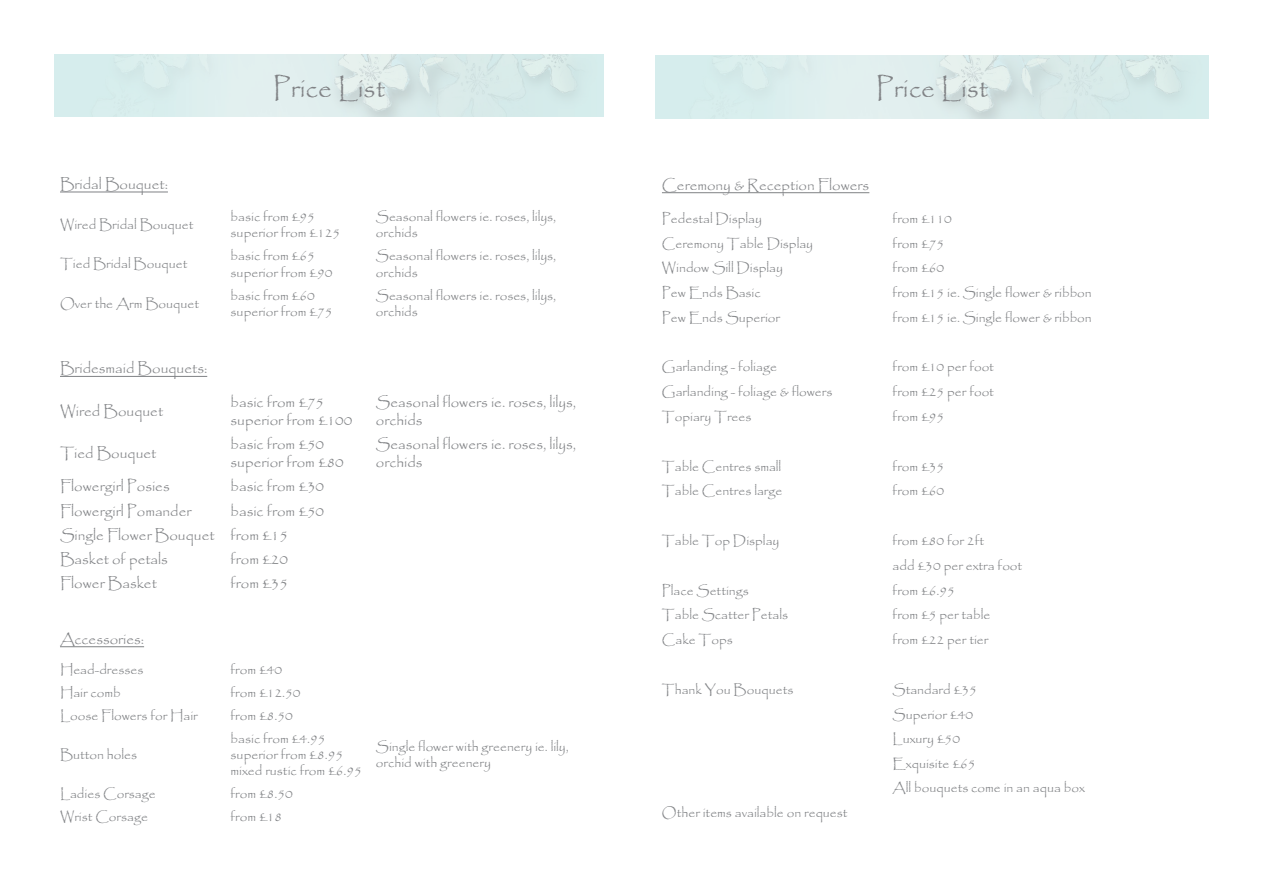
<style>
.page{position:relative;width:1263px;height:893px;background:#fff}
.page>*{position:absolute;margin:0;border:0;box-sizing:border-box;transform-origin:0 0}
.t1{font:27px "Papyrus";color:#808285}
.t2{font:15px/18px "Papyrus";color:#808285}
.t3{font:13.5px/16.2px "Papyrus";color:#808285}
</style>
<div class="page">
<img style="left:54px;top:54px;width:550px;height:63px">
<hr style="left:60px;top:192px;width:108px;height:1px;background:#808285">
<hr style="left:60px;top:376px;width:147px;height:1px;background:#808285">
<hr style="left:60px;top:646px;width:84px;height:1px;background:#808285">
<img style="left:656px;top:55px;width:553px;height:63px">
<hr style="left:662px;top:192px;width:207px;height:1px;background:#808285">
<p class="t1" style="left:273px;top:72px;width:114px">Price List</p>
<p class="t2" style="left:60px;top:175px;width:109px">Bridal Bouquet:</p>
<p class="t3" style="left:60px;top:216px;width:135px">Wired Bridal Bouquet</p>
<p class="t3" style="left:60px;top:256px;width:129px">Tied Bridal Bouquet</p>
<p class="t3" style="left:60px;top:295px;width:141px">Over the Arm Bouquet</p>
<p class="t2" style="left:60px;top:359px;width:149px">Bridesmaid Bouquets:</p>
<p class="t2" style="left:60px;top:402px;width:105px">Wired Bouquet</p>
<p class="t2" style="left:60px;top:444px;width:98px">Tied Bouquet</p>
<p class="t3" style="left:231px;top:208px;width:86px">basic from £95</p>
<p class="t3" style="left:231px;top:225px;width:111px">superior from £125</p>
<p class="t3" style="left:376px;top:208px;width:182px">Seasonal flowers ie. roses, lilys, orchids</p>
<p class="t3" style="left:231px;top:248px;width:86px">basic from £65</p>
<p class="t3" style="left:231px;top:264px;width:103px">superior from £90</p>
<p class="t3" style="left:376px;top:248px;width:182px">Seasonal flowers ie. roses, lilys, orchids</p>
<p class="t3" style="left:231px;top:287px;width:86px">basic from £60</p>
<p class="t3" style="left:231px;top:303px;width:103px">superior from £75</p>
<p class="t3" style="left:376px;top:287px;width:182px">Seasonal flowers ie. roses, lilys, orchids</p>
<p class="t2" style="left:231px;top:393px;width:95px">basic from £75</p>
<p class="t2" style="left:231px;top:411px;width:123px">superior from £100</p>
<p class="t2" style="left:231px;top:435px;width:95px">basic from £50</p>
<p class="t2" style="left:231px;top:453px;width:115px">superior from £80</p>
<p class="t2" style="left:376px;top:393px;width:202px">Seasonal flowers ie. roses, lilys, orchids</p>
<p class="t2" style="left:376px;top:435px;width:202px">Seasonal flowers ie. roses, lilys, orchids</p>
<p class="t2" style="left:60px;top:477px;width:111px">Flowergirl Posies</p>
<p class="t2" style="left:231px;top:477px;width:95px">basic from £30</p>
<p class="t2" style="left:60px;top:501px;width:133px">Flowergirl Pomander</p>
<p class="t2" style="left:231px;top:501px;width:95px">basic from £50</p>
<p class="t2" style="left:60px;top:526px;width:156px">Single Flower Bouquet</p>
<p class="t2" style="left:231px;top:526px;width:59px">from £15</p>
<p class="t2" style="left:60px;top:550px;width:109px">Basket of petals</p>
<p class="t2" style="left:231px;top:550px;width:59px">from £20</p>
<p class="t2" style="left:60px;top:574px;width:98px">Flower Basket</p>
<p class="t2" style="left:231px;top:574px;width:59px">from £35</p>
<p class="t2" style="left:60px;top:629px;width:86px">Accessories:</p>
<p class="t3" style="left:60px;top:661px;width:85px">Head-dresses</p>
<p class="t3" style="left:231px;top:661px;width:53px">from £40</p>
<p class="t3" style="left:60px;top:684px;width:62px">Hair comb</p>
<p class="t3" style="left:231px;top:684px;width:72px">from £12.50</p>
<p class="t3" style="left:60px;top:707px;width:139px">Loose Flowers for Hair</p>
<p class="t3" style="left:231px;top:707px;width:64px">from £8.50</p>
<p class="t3" style="left:60px;top:746px;width:79px">Button holes</p>
<p class="t3" style="left:231px;top:730px;width:96px">basic from £4.95</p>
<p class="t3" style="left:231px;top:746px;width:114px">superior from £8.95</p>
<p class="t3" style="left:231px;top:762px;width:133px">mixed rustic from £6.95</p>
<p class="t3" style="left:60px;top:785px;width:97px">Ladies Corsage</p>
<p class="t3" style="left:231px;top:785px;width:64px">from £8.50</p>
<p class="t3" style="left:60px;top:808px;width:89px">Wrist Corsage</p>
<p class="t3" style="left:231px;top:808px;width:53px">from £18</p>
<p class="t3" style="left:376px;top:738px;width:194px">Single flower with greenery ie. lily, orchid with greenery</p>
<p class="t1" style="left:876px;top:72px;width:114px">Price List</p>
<p class="t2" style="left:662px;top:176px;width:209px">Ceremony &amp; Reception Flowers</p>
<p class="t3" style="left:662px;top:210px;width:101px">Pedestal Display</p>
<p class="t3" style="left:893px;top:210px;width:61px">from £110</p>
<p class="t3" style="left:662px;top:235px;width:153px">Ceremony Table Display</p>
<p class="t3" style="left:893px;top:235px;width:53px">from £75</p>
<p class="t3" style="left:662px;top:260px;width:123px">Window Sill Display</p>
<p class="t3" style="left:893px;top:260px;width:53px">from £60</p>
<p class="t3" style="left:662px;top:284px;width:100px">Pew Ends Basic</p>
<p class="t3" style="left:893px;top:284px;width:201px">from £15 ie. Single flower &amp; ribbon</p>
<p class="t3" style="left:662px;top:309px;width:120px">Pew Ends Superior</p>
<p class="t3" style="left:893px;top:309px;width:201px">from £15 ie. Single flower &amp; ribbon</p>
<p class="t3" style="left:662px;top:359px;width:117px">Garlanding - foliage</p>
<p class="t3" style="left:893px;top:359px;width:103px">from £10 per foot</p>
<p class="t3" style="left:662px;top:383px;width:172px">Garlanding - foliage &amp; flowers</p>
<p class="t3" style="left:893px;top:383px;width:103px">from £25 per foot</p>
<p class="t3" style="left:662px;top:408px;width:91px">Topiary Trees</p>
<p class="t3" style="left:893px;top:408px;width:53px">from £95</p>
<p class="t3" style="left:662px;top:458px;width:121px">Table Centres small</p>
<p class="t3" style="left:893px;top:458px;width:53px">from £35</p>
<p class="t3" style="left:662px;top:483px;width:122px">Table Centres large</p>
<p class="t3" style="left:893px;top:483px;width:53px">from £60</p>
<p class="t3" style="left:662px;top:532px;width:119px">Table Top Display</p>
<p class="t3" style="left:893px;top:532px;width:93px">from £80 for 2ft</p>
<p class="t3" style="left:893px;top:557px;width:131px">add £30 per extra foot</p>
<p class="t3" style="left:662px;top:582px;width:88px">Place Settings</p>
<p class="t3" style="left:893px;top:582px;width:64px">from £6.95</p>
<p class="t3" style="left:662px;top:607px;width:128px">Table Scatter Petals</p>
<p class="t3" style="left:893px;top:607px;width:99px">from £5 per table</p>
<p class="t3" style="left:662px;top:631px;width:72px">Cake Tops</p>
<p class="t3" style="left:893px;top:631px;width:97px">from £22 per tier</p>
<p class="t3" style="left:662px;top:681px;width:133px">Thank You Bouquets</p>
<p class="t3" style="left:893px;top:681px;width:86px">Standard £35</p>
<p class="t3" style="left:893px;top:706px;width:82px">Superior £40</p>
<p class="t3" style="left:893px;top:730px;width:69px">Luxury £50</p>
<p class="t3" style="left:893px;top:755px;width:84px">Exquisite £65</p>
<p class="t3" style="left:893px;top:779px;width:194px">All bouquets come in an aqua box</p>
<p class="t3" style="left:662px;top:804px;width:187px">Other items available on request</p>
</div>
